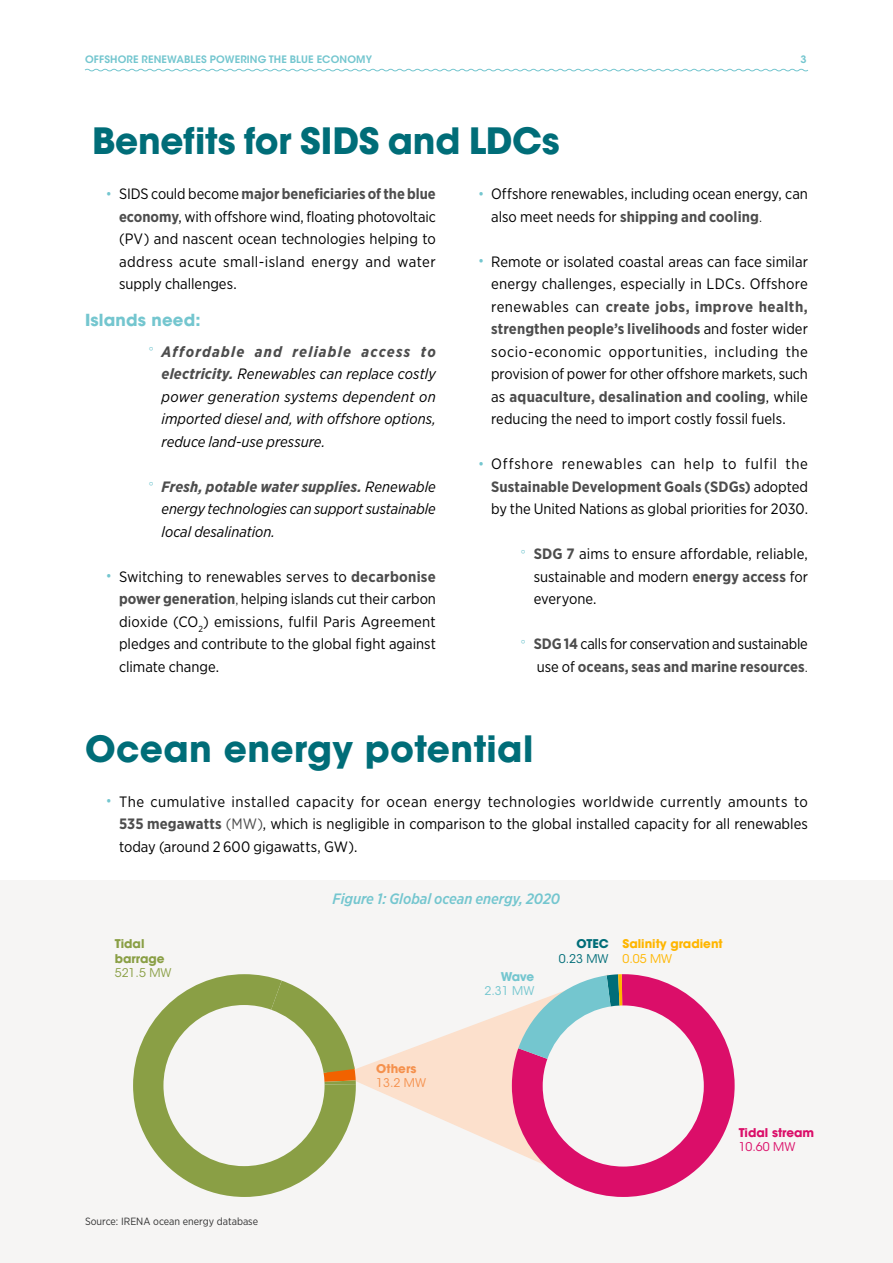
<style>
.page{position:relative;width:893px;height:1263px;background:#fff}
.page>*{position:absolute;margin:0;border:0;box-sizing:border-box;transform-origin:0 0}
.t1{font:700 36px "ITC Avant Garde Std";color:#006d78}
.t2{font:700 16.5px "ITC Avant Garde Std";letter-spacing:.01em;color:#74c6cf}
.t3{font:15px/22.5px "Gotham Narrow";color:#000;text-align:justify}
.t4{font:italic 15px/22.5px "Gotham Narrow";letter-spacing:-.005em;color:#000;text-align:justify}
.t5{font:italic 500 15px "Gotham Narrow";letter-spacing:-.005em;color:#74c6cf}
.t6{font:700 12px "ITC Avant Garde Std";color:#ffb600}
.t7{font:700 12px/14.4px "ITC Avant Garde Std";color:#8a9f45}
.t8{font:700 12px "ITC Avant Garde Std";color:#db0e69}
.t9{font:12px "ITC Avant Garde Std";color:#db0e69}
.t10{font:12px "ITC Avant Garde Std";color:#8a9f45}
.t11{font:12px "ITC Avant Garde Std";color:#74c6cf}
.t12{font:12px "ITC Avant Garde Std";color:#006d78}
.t13{font:700 12px "ITC Avant Garde Std";color:#f5914d}
.t14{font:12px "ITC Avant Garde Std";color:#f5914d}
.t15{font:12px "ITC Avant Garde Std";color:#ffb600}
.t16{font:700 12px "ITC Avant Garde Std";color:#74c6cf}
.t17{font:700 12px "ITC Avant Garde Std";color:#006d78}
.t18{font:10.5px "Gotham Narrow";color:#333}
.t19{font:600 10.2px "ITC Avant Garde Std";letter-spacing:.015em;color:#74c6cf}
.s1{font-weight:700;font-size:12px;color:#74c6cf}
.s2{font-weight:700;color:#4d4d4d}
.s3{font-weight:300}
.s4{color:#4d4d4d}
</style>
<div class="page">
<svg style="left:84px;top:68px;width:724px;height:4px"></svg>
<div style="left:0;top:881px;width:893px;height:382px;background:#f6f5f4"></div>
<svg style="left:356px;top:1010px;width:156px;height:141px;fill:#fce0cc"></svg>
<svg style="left:512px;top:974px;width:223px;height:223px"></svg>
<svg style="left:518px;top:974px;width:104px;height:85px"></svg>
<svg style="left:133px;top:974px;width:223px;height:223px"></svg>
<svg style="left:271px;top:980px;width:85px;height:104px"></svg>
<p class="t19" style="left:85px;top:53px;width:289px">OFFSHORE RENEWABLES POWERING THE BLUE ECONOMY</p>
<p class="t19" style="left:800px;top:53px;width:8px">3</p>
<h1 class="t1" style="left:92px;top:118px;width:469px">Benefits for SIDS and LDCs</h1>
<p class="t3" style="left:119px;top:182px;width:318px;text-indent:-13px"><span class="s1">•</span> SIDS could become <span class="s2">major beneficiaries of the blue economy</span>, with offshore wind, floating photovoltaic (PV) and nascent ocean technologies helping to address acute small-island energy and water supply challenges.</p>
<p class="t2" style="left:85px;top:309px;width:117px">Islands need:</p>
<p class="t4" style="left:162px;top:340px;width:276px"><span class="s2">Affordable and reliable access to electricity.</span> Renewables can replace costly power generation systems dependent on imported diesel and, with offshore options, reduce land-use pressure.</p>
<p class="t4" style="left:162px;top:475px;width:276px"><span class="s2">Fresh, potable water supplies.</span> Renewable energy technologies can support sustainable local desalination.</p>
<p class="t3" style="left:119px;top:565px;width:318px;text-indent:-13px"><span class="s1">•</span> Switching to renewables serves to <span class="s2">decarbonise power generation</span><span class="s3">,</span> helping islands cut their carbon dioxide (CO<sub>2</sub>) emissions, fulfil Paris Agreement pledges and contribute to the global fight against climate change.</p>
<p class="t3" style="left:491px;top:182px;width:318px;text-indent:-13px"><span class="s1">•</span> Offshore renewables, including ocean energy, can also meet needs for <span class="s2">shipping and cooling</span><span class="s3">.</span></p>
<p class="t3" style="left:491px;top:250px;width:318px;text-indent:-13px"><span class="s1">•</span> Remote or isolated coastal areas can face similar energy challenges, especially in LDCs. Offshore renewables can <span class="s2">create jobs, improve health, strengthen people’s livelihoods</span> and foster wider socio-economic opportunities, including the provision of power for other offshore markets, such as <span class="s2">aquaculture, desalination and cooling</span>, while reducing the need to import costly fossil fuels.</p>
<p class="t3" style="left:491px;top:452px;width:318px;text-indent:-13px"><span class="s1">•</span> Offshore renewables can help to fulfil the <span class="s2">Sustainable Development Goals (SDGs)</span> adopted by the United Nations as global priorities for 2030.</p>
<p class="t3" style="left:534px;top:542px;width:276px"><span class="s2">SDG 7</span> aims to ensure affordable, reliable, sustainable and modern <span class="s2">energy access</span> for everyone.</p>
<p class="t3" style="left:534px;top:632px;width:276px"><span class="s2">SDG 14</span> calls for conservation and sustainable use of <span class="s2">oceans, seas and marine resources</span><span class="s3">.</span></p>
<h1 class="t1" style="left:85px;top:725px;width:450px">Ocean energy potential</h1>
<p class="t3" style="left:119px;top:790px;width:690px;text-indent:-13px"><span class="s1">•</span> The cumulative installed capacity for ocean energy technologies worldwide currently amounts to <span class="s2">535 megawatts</span> <span class="s4">(MW)</span>, which is negligible in comparison to the global installed capacity for all renewables today (around 2 600 gigawatts, GW).</p>
<p class="t5" style="left:333px;top:889px;width:229px">Figure 1: Global ocean energy, 2020</p>
<p class="t7" style="left:115px;top:936px;width:51px">Tidal barrage</p>
<p class="t10" style="left:115px;top:965px;width:58px">521.5 MW</p>
<p class="t16" style="left:501px;top:968px;width:35px">Wave</p>
<p class="t11" style="left:485px;top:983px;width:51px">2.31 MW</p>
<p class="t17" style="left:576px;top:936px;width:34px">OTEC</p>
<p class="t12" style="left:559px;top:951px;width:51px">0.23 MW</p>
<p class="t6" style="left:622px;top:936px;width:102px">Salinity gradient</p>
<p class="t15" style="left:622px;top:951px;width:51px">0.05 MW</p>
<p class="t18" style="left:85px;top:1214px;width:175px">Source: IRENA ocean energy database</p>
<p class="t13" style="left:376px;top:1061px;width:42px">Others</p>
<p class="t14" style="left:376px;top:1076px;width:51px">13.2 MW</p>
<p class="t8" style="left:739px;top:1124px;width:77px">Tidal stream</p>
<p class="t9" style="left:739px;top:1139px;width:58px">10.60 MW</p>
</div>
